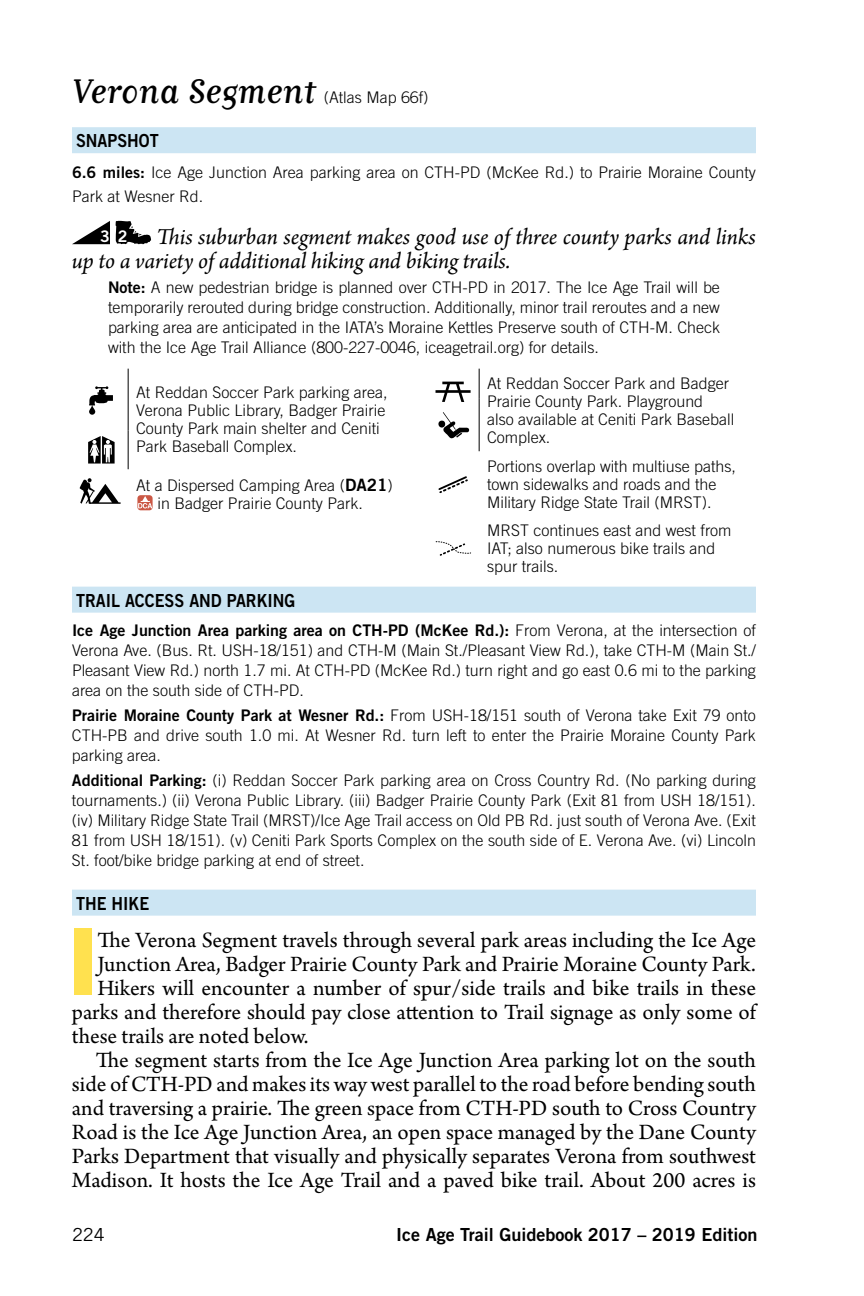
<style>
.page{position:relative;width:864px;height:1296px;background:#fff}
.page>*{position:absolute;margin:0;border:0;box-sizing:border-box;transform-origin:0 0}
.t1{font:900 98.4px "Myriad Pro";color:#ffe14f}
.t2{font:40px "Matrix Script";color:#000}
.t3{font:italic 24px/24px "Arno Pro";letter-spacing:-.005em;color:#000}
.t4{font:23px "Arno Pro";color:#000}
.t5{font:18px "Trade Gothic Bold Two";color:#000}
.t6{font:18px "Trade Gothic Bold Two";color:#000;scale:.9 1}
.t7{font:18px "Trade Gothic";color:#000}
.t8{font:300 16px/20px "Trade Gothic";color:#000}
.t9{font:16px "Trade Gothic Bold Two";color:#000}
.s1{font-family:"Trade Gothic Bold Two";font-weight:400}
.s2{font-family:"Trade Gothic Bold Two";font-style:normal;font-size:16px;color:#fff}
.s3{font-family:"Trade Gothic Bold Two";font-weight:400;font-size:17px}
.s4{font-family:"Trade Gothic";font-weight:300}
</style>
<div class="page">
<div style="left:72px;top:127px;width:684px;height:26px;background:#cce5f3"></div>
<div style="left:72px;top:587px;width:684px;height:26px;background:#cce5f3"></div>
<div style="left:72px;top:890px;width:684px;height:26px;background:#cce5f3"></div>
<svg style="left:72px;top:221px;width:38px;height:23px"></svg>
<svg style="left:116px;top:220px;width:35px;height:24px"></svg>
<hr style="left:128px;top:369px;width:1px;height:61px;background:#000">
<hr style="left:128px;top:430px;width:1px;height:39px;background:#000">
<svg style="left:89px;top:386px;width:24px;height:29px"></svg>
<svg style="left:88px;top:436px;width:27px;height:28px"></svg>
<svg style="left:79px;top:478px;width:42px;height:26px"></svg>
<svg style="left:137px;top:495px;width:16px;height:15px"></svg>
<svg style="left:138px;top:496px;width:14px;height:12px"></svg>
<hr style="left:479px;top:369px;width:1px;height:30px;background:#000">
<hr style="left:479px;top:399px;width:1px;height:52px;background:#000">
<svg style="left:436px;top:382px;width:35px;height:20px"></svg>
<svg style="left:438px;top:412px;width:31px;height:27px"></svg>
<svg style="left:438px;top:476px;width:30px;height:17px"></svg>
<svg style="left:435px;top:541px;width:36px;height:15px"></svg>
<h2 class="t2" style="left:72px;top:72px;width:245px">Verona Segment</h2>
<p class="t8" style="left:324px;top:87px;width:106px">(Atlas Map 66f)</p>
<p class="t6" style="left:76px;top:130px;width:89px">Snaps hot</p>
<p class="t8" style="left:72px;top:160px;width:686px;line-height:24px"><span class="s1">6.6 miles:</span> Ice Age Junction Area parking area on CTH-PD (McKee Rd.) to Prairie Moraine County<br>Park at Wesner Rd.</p>
<h3 class="t3" style="left:72px;top:226px;width:685px;text-indent:28px"><span class="s2">3 2</span> This suburban segment makes good use of three county parks and links up to a variety of additional hiking and biking trails.</h3>
<p class="t8" style="left:108px;top:277px;width:614px;text-align:justify"><span class="s1">Note:</span> A new pedestrian bridge is planned over CTH-PD in 2017. The Ice Age Trail will be temporarily rerouted during bridge construction. Additionally, minor trail reroutes and a new parking area are anticipated in the IATA’s Moraine Kettles Preserve south of CTH-M. Check with the Ice Age Trail Alliance (800-227-0046, iceagetrail.org) for details.</p>
<p class="t8" style="left:136px;top:383px;width:253px;line-height:18px">At Reddan Soccer Park parking area, Verona Public Library, Badger Prairie County Park main shelter and Ceniti Park Baseball Complex.</p>
<p class="t8" style="left:136px;top:476px;width:258px;line-height:18px;text-align:center">At a Dispersed Camping Area (<span class="s3">DA21</span>) in Badger Prairie County Park.</p>
<p class="t8" style="left:487px;top:374px;width:249px;line-height:18px">At Reddan Soccer Park and Badger<br>Prairie County Park. Playground<br>also available at Ceniti Park Baseball<br>Complex.</p>
<p class="t8" style="left:487px;top:457px;width:250px;line-height:18px;text-indent:-62px"><sup>other</sup> <sup>uses</sup> Portions overlap with multiuse paths, town sidewalks and roads and the<br>Military Ridge State Trail (MRST).</p>
<p class="t8" style="left:487px;top:522px;width:246px;line-height:18px">MRST continues east and west from<br>IAT; also numerous bike trails and spur trails.</p>
<p class="t6" style="left:76px;top:589px;width:78px">Trai l Access</p>
<p class="t6" style="left:189px;top:589px;width:116px">and Parki ng</p>
<p class="t9" style="left:72px;top:620px;width:685px">Ice Age Junction Area parking area on CTH -PD (McKee Rd.): <span class="s4">From Verona, at the intersection of</span></p>
<p class="t8" style="left:72px;top:640px;width:686px;text-align:justify">Verona Ave. (Bus. Rt. USH-18/151) and CTH-M (Main St./Pleasant View Rd.), take CTH-M (Main St./ Pleasant View Rd.) north 1.7 mi. At CTH-PD (McKee Rd.) turn right and go east 0.6 mi to the parking area on the south side of CTH-PD.</p>
<p class="t8" style="left:72px;top:705px;width:685px;text-align:justify"><span class="s1">Prairie Moraine County Park at Wesner Rd.:</span> From USH-18/151 south of Verona take Exit 79 onto CTH-PB and drive south 1.0 mi. At Wesner Rd. turn left to enter the Prairie Moraine County Park parking area.</p>
<p class="t8" style="left:72px;top:770px;width:685px;text-align:justify"><span class="s1">Additional Parking:</span> (i) Reddan Soccer Park parking area on Cross Country Rd. (No parking during tournaments.) (ii) Verona Public Library. (iii) Badger Prairie County Park (Exit 81 from USH 18/151). (iv) Military Ridge State Trail (MRST)/Ice Age Trail access on Old PB Rd. just south of Verona Ave. (Exit 81 from USH 18/151). (v) Ceniti Park Sports Complex on the south side of E. Verona Ave. (vi) Lincoln St. foot/bike bridge parking at end of street.</p>
<p class="t6" style="left:76px;top:892px;width:81px">The Hike</p>
<h1 class="t1" style="left:68px;top:896px;width:31px">I</h1>
<h3 class="t4" style="left:97px;top:927px;width:660px">The Verona Segment travels through several park areas including the Ice Age</h3>
<h3 class="t4" style="left:97px;top:951px;width:660px">Junction Area, Badger Prairie County Park and Prairie Moraine County Park.</h3>
<h3 class="t4" style="left:97px;top:975px;width:660px">Hikers will encounter a number of spur/side trails and bike trails in these</h3>
<h3 class="t4" style="left:72px;top:999px;width:685px">parks and therefore should pay close attention to Trail signage as only some of</h3>
<h3 class="t4" style="left:72px;top:1023px;width:238px">these trails are noted below.</h3>
<h3 class="t4" style="left:96px;top:1047px;width:662px">The segment starts from the Ice Age Junction Area parking lot on the south</h3>
<h3 class="t4" style="left:72px;top:1071px;width:686px">side of CTH-PD and makes its way west parallel to the road before bending south</h3>
<h3 class="t4" style="left:72px;top:1095px;width:685px">and traversing a prairie. The green space from CTH-PD south to Cross Country</h3>
<h3 class="t4" style="left:72px;top:1119px;width:686px">Road is the Ice Age Junction Area, an open space managed by the Dane County</h3>
<h3 class="t4" style="left:72px;top:1143px;width:686px">Parks Department that visually and physically separates Verona from southwest</h3>
<h3 class="t4" style="left:72px;top:1166px;width:686px">Madison. It hosts the Ice Age Trail and a paved bike trail. About 200 acres is</h3>
<p class="t7" style="left:72px;top:1224px;width:34px">224</p>
<p class="t5" style="left:396px;top:1224px;width:363px">Ice Age Trail Guidebook 2017 – 2019 Edition</p>
</div>
